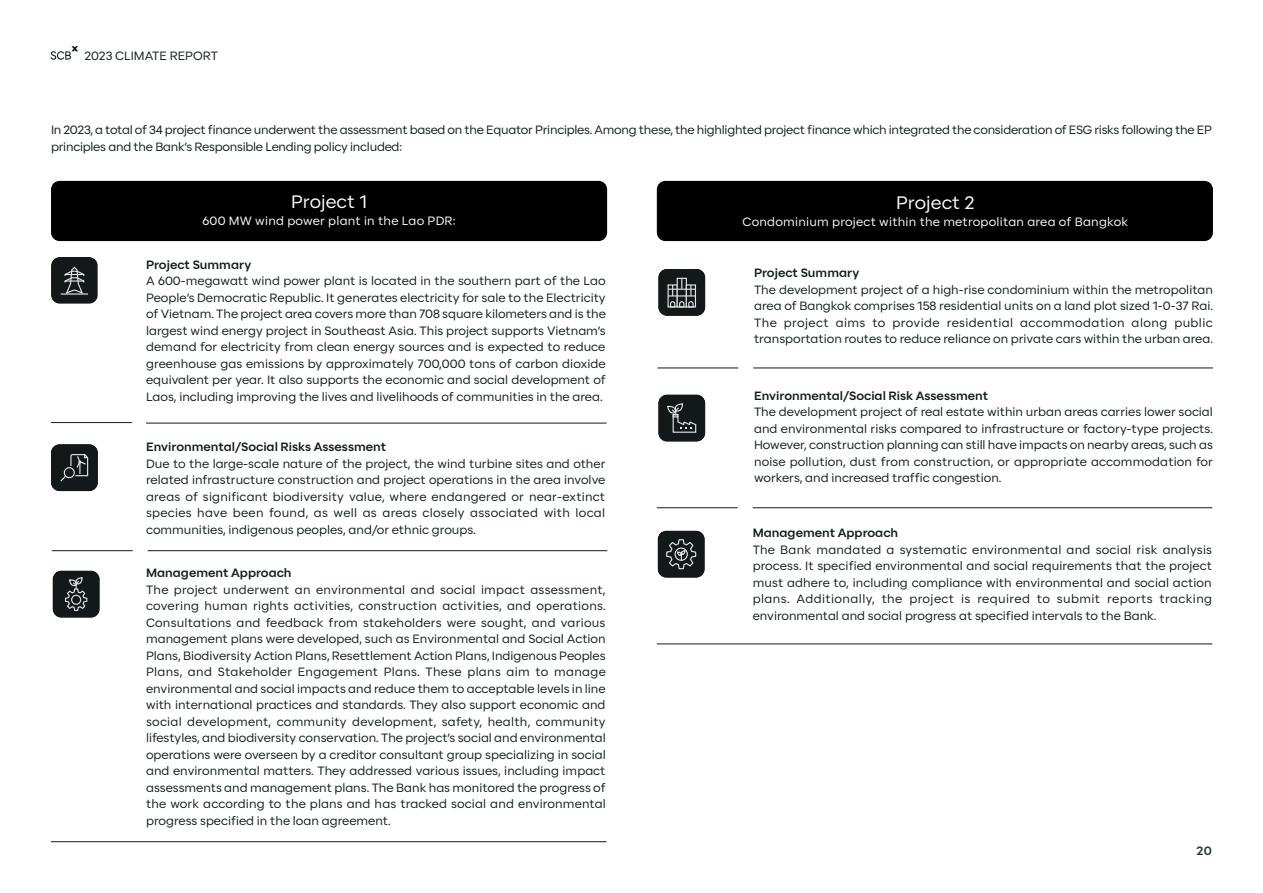
<style>
.page{position:relative;width:1263px;height:893px;background:#fff}
.page>*{position:absolute;margin:0;border:0;box-sizing:border-box;transform-origin:0 0}
.t1{font:18px "SCBX Beta 2";letter-spacing:.005em;color:#fff}
.t2{font:12px/16.5px "SCBX Beta 2";letter-spacing:-.005em;color:#111a1b;text-align:justify}
.t3{font:700 12px "SCBX Beta 2";color:#111a1b}
.t4{font:12px "SCBX Beta 2";letter-spacing:.02em;color:#fff}
</style>
<div class="page">
<svg style="left:51px;top:257px;width:47px;height:47px;background:#2f3536"></svg>
<svg style="left:51px;top:444px;width:47px;height:47px;background:#282e2f"></svg>
<hr style="left:51px;top:422px;width:81px;height:1px;background:#131a1a">
<hr style="left:146px;top:423px;width:460px;height:1px;background:#131a1a">
<div style="left:51px;top:181px;width:556px;height:60px;background:#000;border-radius:9px"></div>
<svg style="left:53px;top:571px;width:47px;height:46px;background:#2b3132"></svg>
<hr style="left:51px;top:841px;width:555px;height:1px;background:#131a1a">
<hr style="left:52px;top:550px;width:81px;height:1px;background:#131a1a">
<hr style="left:148px;top:550px;width:459px;height:1px;background:#131a1a">
<div style="left:657px;top:181px;width:556px;height:60px;background:#000;border-radius:9px"></div>
<svg style="left:658px;top:531px;width:47px;height:47px;background:#2f3535"></svg>
<svg style="left:658px;top:269px;width:47px;height:47px;background:#383e3e"></svg>
<svg style="left:658px;top:395px;width:47px;height:46px;background:#2a2f30"></svg>
<hr style="left:657px;top:644px;width:555px;height:1px;background:#131a1a">
<hr style="left:657px;top:368px;width:81px;height:1px;background:#131a1a">
<hr style="left:657px;top:507px;width:81px;height:1px;background:#131a1a">
<hr style="left:753px;top:507px;width:459px;height:1px;background:#131a1a">
<hr style="left:753px;top:368px;width:460px;height:1px;background:#131a1a">
<svg style="left:50px;top:46px;width:28px;height:14px"></svg>
<p class="t2" style="left:84px;top:47px;width:135px">2023 CLIMATE REPORT</p>
<p class="t2" style="left:51px;top:122px;width:1162px">In 2023, a total of 34 project finance underwent the assessment based on the Equator Principles. Among these, the highlighted project finance which integrated the consideration of ESG risks following the EP principles and the Bank’s Responsible Lending policy included:</p>
<h1 class="t1" style="left:291px;top:188px;width:77px">Project 1</h1>
<p class="t4" style="left:202px;top:211px;width:255px">600 MW wind power plant in the Lao PDR:</p>
<p class="t3" style="left:146px;top:255px;width:107px">Project Summary</p>
<p class="t2" style="left:146px;top:273px;width:461px">A 600-megawatt wind power plant is located in the southern part of the Lao People’s Democratic Republic. It generates electricity for sale to the Electricity of Vietnam. The project area covers more than 708 square kilometers and is the largest wind energy project in Southeast Asia. This project supports Vietnam’s demand for electricity from clean energy sources and is expected to reduce greenhouse gas emissions by approximately 700,000 tons of carbon dioxide equivalent per year. It also supports the economic and social development of Laos, including improving the lives and livelihoods of communities in the area.</p>
<p class="t3" style="left:146px;top:438px;width:242px">Environmental/Social Risks Assessment</p>
<p class="t2" style="left:146px;top:455px;width:461px">Due to the large-scale nature of the project, the wind turbine sites and other related infrastructure construction and project operations in the area involve areas of significant biodiversity value, where endangered or near-extinct species have been found, as well as areas closely associated with local communities, indigenous peoples, and/or ethnic groups.</p>
<p class="t3" style="left:146px;top:564px;width:147px">Management Approach</p>
<p class="t2" style="left:146px;top:581px;width:461px">The project underwent an environmental and social impact assessment, covering human rights activities, construction activities, and operations.<br>Consultations and feedback from stakeholders were sought, and various management plans were developed, such as Environmental and Social Action Plans, Biodiversity Action Plans, Resettlement Action Plans, Indigenous Peoples Plans, and Stakeholder Engagement Plans. These plans aim to manage environmental and social impacts and reduce them to acceptable levels in line with international practices and standards. They also support economic and social development, community development, safety, health, community lifestyles, and biodiversity conservation. The project’s social and environmental operations were overseen by a creditor consultant group specializing in social and environmental matters. They addressed various issues, including impact assessments and management plans. The Bank has monitored the progress of the work according to the plans and has tracked social and environmental progress specified in the loan agreement.</p>
<h1 class="t1" style="left:896px;top:189px;width:80px">Project 2</h1>
<p class="t4" style="left:743px;top:212px;width:387px">Condominium project within the metropolitan area of Bangkok</p>
<p class="t3" style="left:754px;top:263px;width:107px">Project Summary</p>
<p class="t2" style="left:754px;top:281px;width:460px">The development project of a high-rise condominium within the metropolitan area of Bangkok comprises 158 residential units on a land plot sized 1-0-37 Rai.<br>The project aims to provide residential accommodation along public transportation routes to reduce reliance on private cars within the urban area.</p>
<p class="t3" style="left:754px;top:386px;width:236px">Environmental/Social Risk Assessment</p>
<p class="t2" style="left:754px;top:404px;width:460px">The development project of real estate within urban areas carries lower social and environmental risks compared to infrastructure or factory-type projects.<br>However, construction planning can still have impacts on nearby areas, such as noise pollution, dust from construction, or appropriate accommodation for workers, and increased traffic congestion.</p>
<p class="t3" style="left:753px;top:524px;width:147px">Management Approach</p>
<p class="t2" style="left:753px;top:541px;width:461px">The Bank mandated a systematic environmental and social risk analysis process. It specified environmental and social requirements that the project must adhere to, including compliance with environmental and social action plans. Additionally, the project is required to submit reports tracking environmental and social progress at specified intervals to the Bank.</p>
<p class="t3" style="left:1196px;top:842px;width:17px">20</p>
</div>
